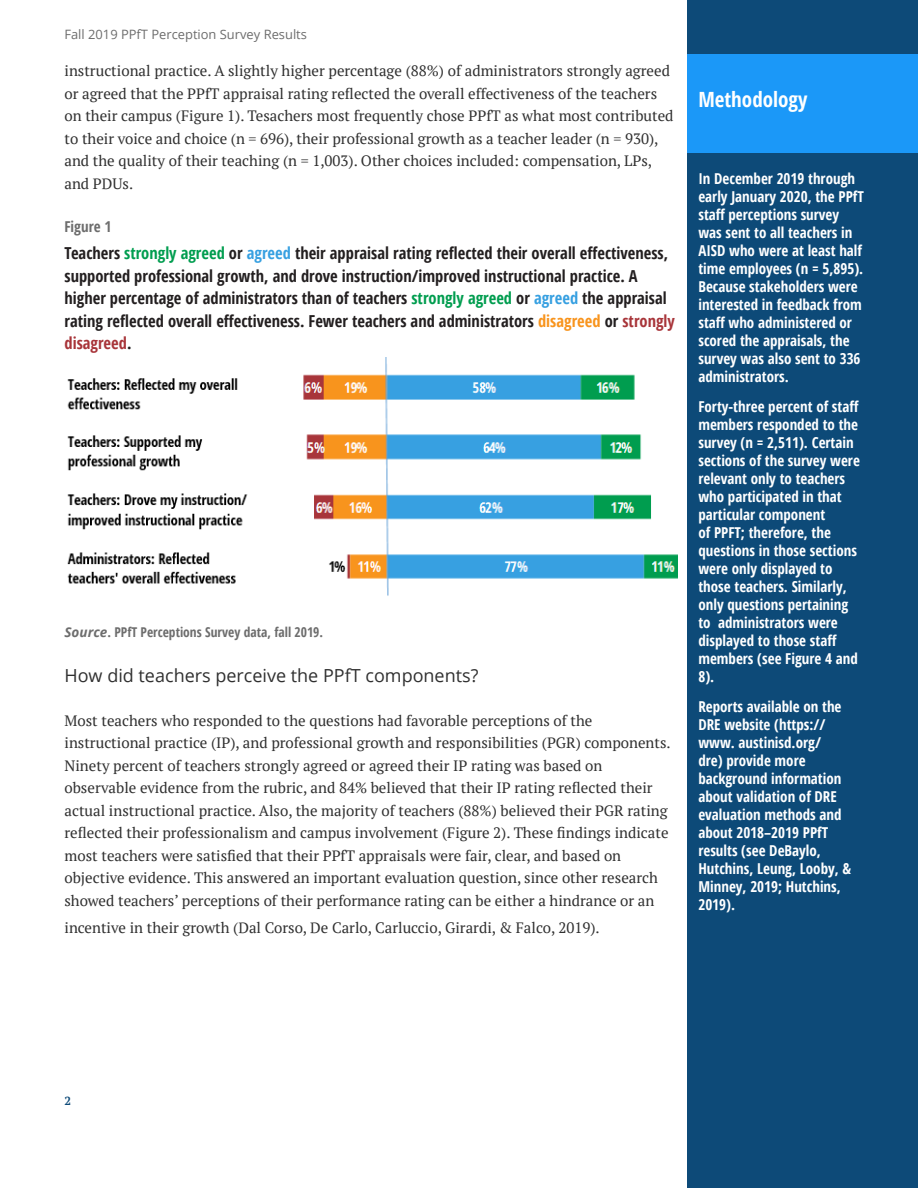
<style>
.page{position:relative;width:918px;height:1188px;background:#fff}
.page>*{position:absolute;margin:0;border:0;box-sizing:border-box;transform-origin:0 0}
.Sidebar_Title{font:700 condensed 21px "Open Sans";color:#fff}
.Third_Title{font:18px "Open Sans";color:#303030}
.Figure_Title{font:700 condensed 16.5px/22.5px "Open Sans";color:#231f20}
.Body{font:15px/22.5px "PT Serif";color:#303030}
.Sidebar_body{font:700 condensed 15px/18px "Open Sans";color:#fff}
.Figure_Number{font:700 condensed 15px "Open Sans";color:#6d6d6d}
.Figure_Source{font:700 condensed 13.5px "Open Sans";color:#6d6d6d}
.t1{font:12.9px "Open Sans";color:#6d6d6d}
.Page_number{font:700 11.7px "PT Serif";color:#0d4a78}
.s1{color:#009d4f}
.s2{color:#37a0e1}
.s3{color:#f8941d}
.s4{color:#a8353a}
.s5{font-style:italic;font-stretch:normal}
</style>
<div class="page">
<div style="left:688px;top:0;width:230px;height:1188px;background:#0d4a78"></div>
<div style="left:688px;top:54px;width:230px;height:99px;background:#1b98f8"></div>
<img style="left:67px;top:358px;width:610px;height:238px">
<p class="t1" style="left:64px;top:25px;width:244px">Fall 2019 PPfT Perception Survey Results</p>
<p class="Body" style="left:64px;top:59px;width:611px">instructional practice. A slightly higher percentage (88%) of administrators strongly agreed or agreed that the PPfT appraisal rating reflected the overall effectiveness of the teachers on their campus (Figure 1). Tesachers most frequently chose PPfT as what most contributed to their voice and choice (n = 696), their professional growth as a teacher leader (n = 930), and the quality of their teaching (n = 1,003). Other choices included: compensation, LPs, and PDUs.</p>
<h6 class="Figure_Number" style="left:64px;top:216px;width:48px">Figure 1</h6>
<h5 class="Figure_Title" style="left:64px;top:241px;width:612px">Teachers <span class="s1">strongly agreed</span> or <span class="s2">agreed</span> their appraisal rating reflected their overall effectiveness, supported professional growth, and drove instruction/improved instructional practice. A higher percentage of administrators than of teachers <span class="s1">strongly agreed</span> or <span class="s2">agreed</span> the appraisal rating reflected overall effectiveness. Fewer teachers and administrators <span class="s3">disagreed</span> or <span class="s4">strongly disagreed</span>.</h5>
<p class="Figure_Source" style="left:64px;top:623px;width:260px"><span class="s5">Source</span>. PPfT Perceptions Survey data, fall 2019.</p>
<h3 class="Third_Title" style="left:64px;top:663px;width:415px">How did teachers perceive the PPfT components?</h3>
<p class="Body" style="left:64px;top:709px;width:608px">Most teachers who responded to the questions had favorable perceptions of the instructional practice (IP), and professional growth and responsibilities (PGR) components.<br>Ninety percent of teachers strongly agreed or agreed their IP rating was based on observable evidence from the rubric, and 84% believed that their IP rating reflected their actual instructional practice. Also, the majority of teachers (88%) believed their PGR rating reflected their professionalism and campus involvement (Figure 2). These findings indicate most teachers were satisfied that their PPfT appraisals were fair, clear, and based on objective evidence. This answered an important evaluation question, since other research showed teachers’ perceptions of their performance rating can be either a hindrance or an</p>
<p class="Body" style="left:64px;top:916px;width:537px">incentive in their growth (Dal Corso, De Carlo, Carluccio, Girardi, &amp; Falco, 2019).</p>
<h5 class="Sidebar_Title" style="left:698px;top:85px;width:111px">Methodology</h5>
<p class="Sidebar_body" style="left:698px;top:169px;width:167px">In December 2019 through early January 2020, the PPfT staff perceptions survey was sent to all teachers in<br>AISD who were at least half time employees (n = 5,895).<br>Because stakeholders were interested in feedback from staff who administered or scored the appraisals, the survey was also sent to 336 administrators.</p>
<p class="Sidebar_body" style="left:698px;top:397px;width:163px">Forty-three percent of staff members responded to the survey (n = 2,511). Certain sections of the survey were relevant only to teachers who participated in that particular component<br>of PPFT; therefore, the questions in those sections were only displayed to those teachers. Similarly, only questions pertaining to administrators were displayed to those staff members (see Figure 4 and<br>8).</p>
<p class="Sidebar_body" style="left:698px;top:697px;width:154px">Reports available on the<br>DRE website (https:// www. austinisd.org/<br>dre) provide more background information about validation of DRE evaluation methods and about 2018–2019 PPfT results (see DeBaylo,<br>Hutchins, Leung, Looby, &amp;<br>Minney, 2019; Hutchins,<br>2019).</p>
<p class="Page_number" style="left:64px;top:1093px;width:8px">2</p>
</div>
